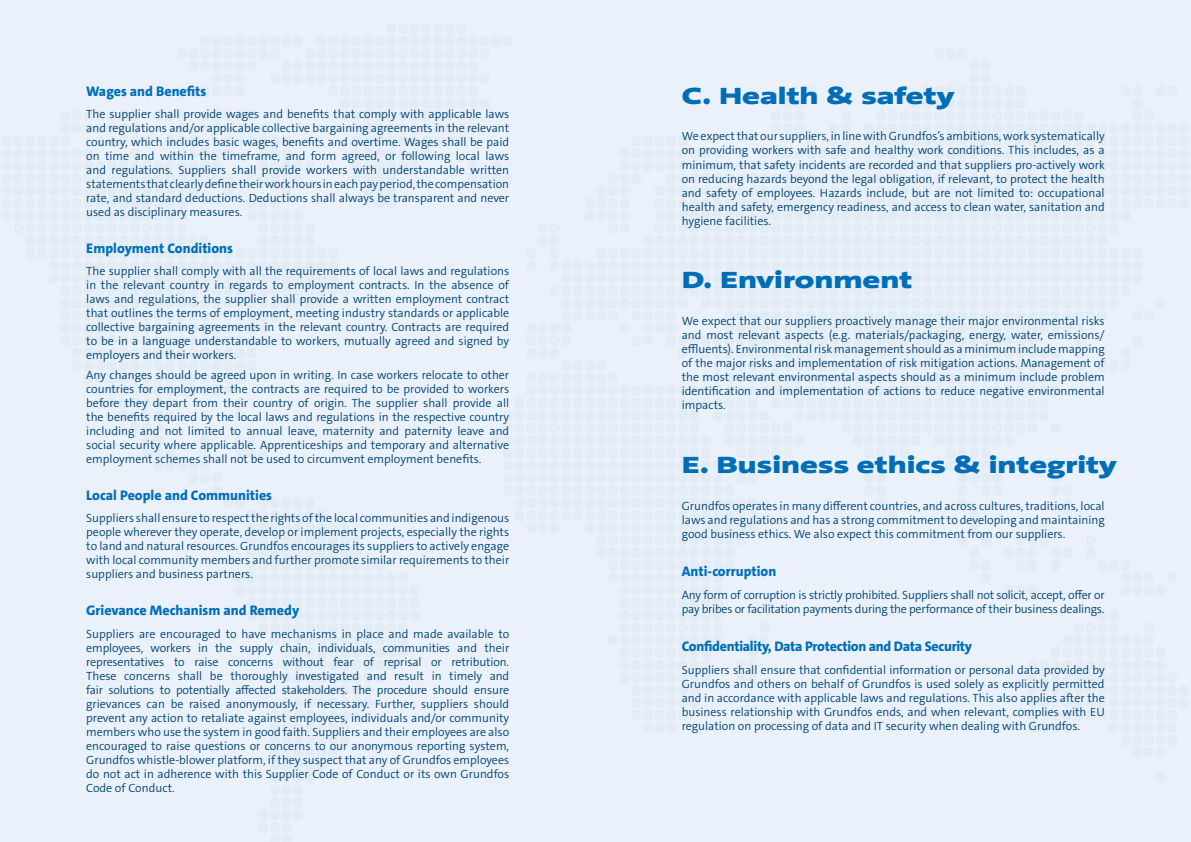
<style>
.page{position:relative;width:1191px;height:842px;background:#fff}
.page>*{position:absolute;margin:0;border:0;box-sizing:border-box;transform-origin:0 0}
.t1{font:900 24px "Grundfos The Sans Extd";color:#006eb7}
.t2{font:800 14px "Grundfos The Sans";color:#006eb7}
.t3{font:800 14px "Grundfos The Sans";letter-spacing:-.02em;color:#006eb7}
.t4{font:300 12px/14px "Grundfos The Sans";color:#004377;text-align:justify}
.t5{font:300 12px/14px "Grundfos The Sans";letter-spacing:-.02em;color:#004377}
</style>
<div class="page">
<p class="t2" style="left:86px;top:82px;width:122px">Wages and Benefits</p>
<p class="t4" style="left:86px;top:107px;width:424px">The supplier shall provide wages and benefits that comply with applicable laws and regulations and/or applicable collective bargaining agreements in the relevant country, which includes basic wages, benefits and overtime. Wages shall be paid on time and within the timeframe, and form agreed, or following local laws and regulations. Suppliers shall provide workers with understandable written statements that clearly define their work hours in each pay period, the compensation rate, and standard deductions. Deductions shall always be transparent and never used as disciplinary measures.</p>
<p class="t2" style="left:86px;top:239px;width:148px">Employment Conditions</p>
<p class="t4" style="left:86px;top:264px;width:424px">The supplier shall comply with all the requirements of local laws and regulations in the relevant country in regards to employment contracts. In the absence of laws and regulations, the supplier shall provide a written employment contract that outlines the terms of employment, meeting industry standards or applicable collective bargaining agreements in the relevant country. Contracts are required to be in a language understandable to workers, mutually agreed and signed by employers and their workers.</p>
<p class="t4" style="left:86px;top:368px;width:424px">Any changes should be agreed upon in writing. In case workers relocate to other countries for employment, the contracts are required to be provided to workers before they depart from their country of origin. The supplier shall provide all the benefits required by the local laws and regulations in the respective country including and not limited to annual leave, maternity and paternity leave and social security where applicable. Apprenticeships and temporary and alternative employment schemes shall not be used to circumvent employment benefits.</p>
<p class="t2" style="left:86px;top:486px;width:187px">Local People and Communities</p>
<p class="t4" style="left:86px;top:511px;width:424px">Suppliers shall ensure to respect the rights of the local communities and indigenous people wherever they operate, develop or implement projects, especially the rights to land and natural resources. Grundfos encourages its suppliers to actively engage with local community members and further promote similar requirements to their suppliers and business partners.</p>
<p class="t2" style="left:86px;top:601px;width:214px">Grievance Mechanism and Remedy</p>
<p class="t4" style="left:86px;top:626px;width:424px">Suppliers are encouraged to have mechanisms in place and made available to employees, workers in the supply chain, individuals, communities and their representatives to raise concerns without fear of reprisal or retribution.<br>These concerns shall be thoroughly investigated and result in timely and fair solutions to potentially affected stakeholders. The procedure should ensure grievances can be raised anonymously, if necessary. Further, suppliers should prevent any action to retaliate against employees, individuals and/or community members who use the system in good faith. Suppliers and their employees are also encouraged to raise questions or concerns to our anonymous reporting system, Grundfos whistle-blower platform, if they suspect that any of Grundfos employees do not act in adherence with this Supplier Code of Conduct or its own Grundfos Code of Conduct.</p>
<h1 class="t1" style="left:681px;top:80px;width:274px">C. Health &amp; safety</h1>
<p class="t4" style="left:681px;top:130px;width:424px">We expect that our suppliers, in line with Grundfos’s ambitions, work systematically on providing workers with safe and healthy work conditions. This includes, as a minimum, that safety incidents are recorded and that suppliers pro-actively work on reducing hazards beyond the legal obligation, if relevant, to protect the health and safety of employees. Hazards include, but are not limited to: occupational health and safety, emergency readiness, and access to clean water, sanitation and hygiene facilities.</p>
<h1 class="t1" style="left:681px;top:265px;width:232px">D. Environment</h1>
<p class="t4" style="left:681px;top:314px;width:424px">We expect that our suppliers proactively manage their major environmental risks and most relevant aspects (e.g. materials/packaging, energy, water, emissions/ effluents). Environmental risk management should as a minimum include mapping of the major risks and implementation of risk mitigation actions. Management of the most relevant environmental aspects should as a minimum include problem identification and implementation of actions to reduce negative environmental impacts.</p>
<h1 class="t1" style="left:681px;top:449px;width:436px">E. Business ethics &amp; integrity</h1>
<p class="t4" style="left:681px;top:499px;width:424px">Grundfos operates in many different countries, and across cultures, traditions, local laws and regulations and has a strong commitment to developing and maintaining good business ethics. We also expect this commitment from our suppliers.</p>
<p class="t2" style="left:681px;top:562px;width:96px">Anti-corruption</p>
<p class="t5" style="left:681px;top:588px;width:424px">Any form of corruption is strictly prohibited. Suppliers shall not solicit, accept, offer or pay bribes or facilitation payments during the performance of their business dealings.</p>
<p class="t3" style="left:681px;top:638px;width:292px">Confidentiality, Data Protection and Data Security</p>
<p class="t4" style="left:681px;top:663px;width:424px">Suppliers shall ensure that confidential information or personal data provided by Grundfos and others on behalf of Grundfos is used solely as explicitly permitted and in accordance with applicable laws and regulations. This also applies after the business relationship with Grundfos ends, and when relevant, complies with EU regulation on processing of data and IT security when dealing with Grundfos.</p>
</div>
